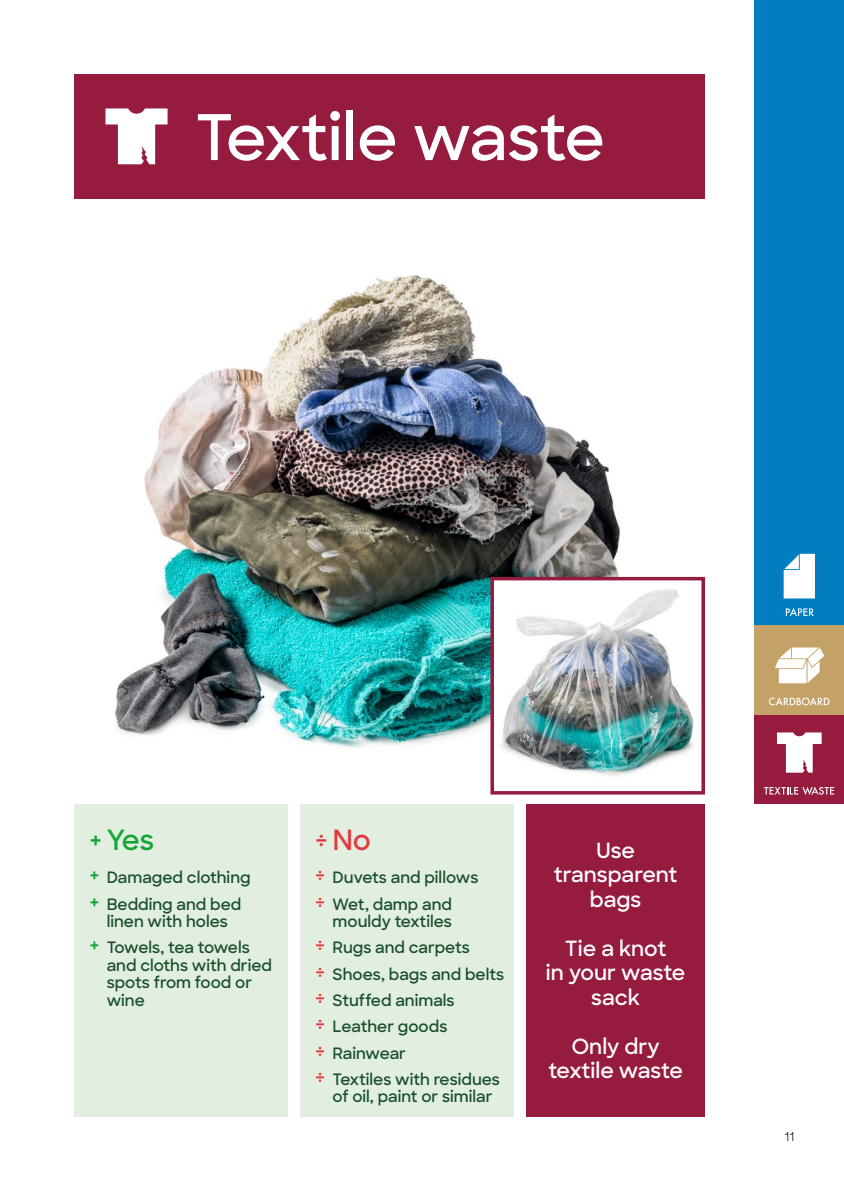
<style>
.page{position:relative;width:844px;height:1191px;background:#fff}
.page>*{position:absolute;margin:0;border:0;box-sizing:border-box;transform-origin:0 0}
.t1{font:600 63px "Sharp Sans";letter-spacing:-.005em;color:#fff}
.t2{font:600 28px "Sharp Sans";color:#13a538}
.t3{font:600 28px "Sharp Sans";color:#e33a3f}
.t4{font:600 21px/24.5px "Sharp Sans";color:#fff;text-align:center}
.t5{font:600 15.75px/26.2px "Sharp Sans";color:#194f2d}
.t6{font:12.25px "Sharp Sans";color:#000}
.s1{font-size:26.25px}
.s2{font-size:21px;color:#13a538}
.s3{font-size:21px;color:#e33a3f}
</style>
<div class="page">
<div style="left:74px;top:74px;width:630px;height:124px;background:#951b3f"></div>
<svg style="left:105px;top:108px;width:62px;height:56px"></svg>
<div style="left:526px;top:804px;width:178px;height:312px;background:#951b3f"></div>
<div style="left:74px;top:804px;width:214px;height:312px;background:#e1eee0"></div>
<div style="left:300px;top:804px;width:213px;height:312px;background:#e1eee0"></div>
<img style="left:115px;top:275px;width:565px;height:473px">
<img style="left:495px;top:582px;width:199px;height:194px">
<div style="left:490px;top:577px;width:214px;height:217px;border:4px solid #951b3f"></div>
<div style="left:754px;top:714px;width:89px;height:90px;background:#951b3f"></div>
<div style="left:754px;top:536px;width:89px;height:89px;background:#007ebf"></div>
<div style="left:754px;top:625px;width:89px;height:89px;background:#c4a166"></div>
<svg style="left:785px;top:608px;width:28px;height:8px"></svg>
<svg style="left:783px;top:554px;width:31px;height:44px"></svg>
<svg style="left:769px;top:697px;width:60px;height:8px"></svg>
<svg style="left:775px;top:647px;width:49px;height:36px"></svg>
<svg style="left:764px;top:786px;width:70px;height:9px"></svg>
<svg style="left:777px;top:732px;width:44px;height:40px"></svg>
<div style="left:754px;top:0;width:89px;height:538px;background:#007ebf"></div>
<h1 class="t1" style="left:195px;top:91px;width:411px">Textile waste</h1>
<h2 class="t2" style="left:89px;top:819px;width:66px"><span class="s1">+</span> Yes</h2>
<p class="t5" style="left:89px;top:864px;width:163px"><span class="s2">+</span> Damaged clothing <span class="s2">+</span> Bedding and bed</p>
<p class="t5" style="left:89px;top:907px;width:162px;text-align:center">linen with holes<br><span class="s2">+</span> Towels, tea towels</p>
<p class="t5" style="left:107px;top:956px;width:167px;line-height:17.5px">and cloths with dried spots from food or wine</p>
<h2 class="t3" style="left:315px;top:819px;width:57px"><span class="s1">÷</span>No</h2>
<p class="t5" style="left:315px;top:864px;width:165px"><span class="s3">÷</span> Duvets and pillows <span class="s3">÷</span> Wet, damp and</p>
<p class="t5" style="left:315px;top:907px;width:190px;text-indent:17px">mouldy textiles<br><span class="s3">÷</span> Rugs and carpets<br><span class="s3">÷</span> Shoes, bags and belts <span class="s3">÷</span> Stuffed animals<br><span class="s3">÷</span> Leather goods<br><span class="s3">÷</span> Rainwear<br><span class="s3">÷</span> Textiles with residues</p>
<p class="t5" style="left:332px;top:1082px;width:161px">of oil, paint or similar</p>
<h3 class="t4" style="left:553px;top:837px;width:125px">Use transparent bags</h3>
<h3 class="t4" style="left:546px;top:935px;width:141px">Tie a knot<br>in your waste sack</h3>
<h3 class="t4" style="left:548px;top:1033px;width:136px">Only dry textile waste</h3>
<p class="t6" style="left:784px;top:1127px;width:11px">11</p>
</div>
